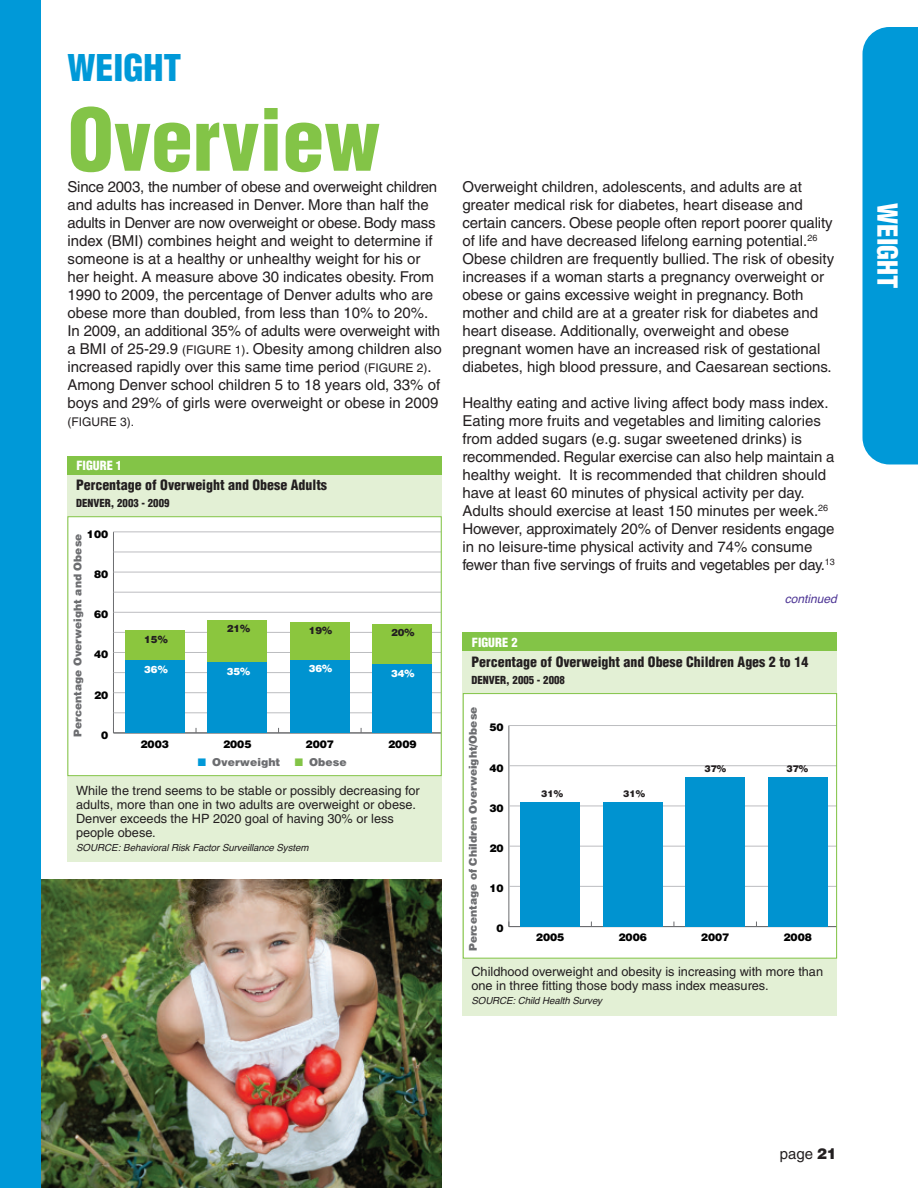
<style>
.page{position:relative;width:918px;height:1188px;background:#fff}
.page>*{position:absolute;margin:0;border:0;box-sizing:border-box;transform-origin:0 0}
.t1{font:900 condensed 83.7px "Helvetica";color:#83c447}
.t2{font:900 condensed 36px "Helvetica";color:#0099d8}
.t3{font:900 condensed 27px "Helvetica";color:#fff}
.t4{font:15px/18px "Helvetica";color:#231f20}
.t5{font:900 condensed 13.95px "Helvetica";color:#231f20}
.t6{font:12.75px/14px "Helvetica";color:#231f20}
.t7{font:900 condensed 12.45px "Helvetica";color:#fff}
.t8{font:12px "Helvetica";color:#231f20}
.t9{font:12px "Helvetica Oblique TT";color:#4d3595}
.t10{font:900 10.95px "Helvetica";color:#6c6d70}
.t11{font:900 condensed 10.8px "Helvetica";color:#231f20}
.t12{font:900 10.65px "Helvetica";color:#6c6d70}
.t13{font:900 10.65px "Helvetica";color:#000}
.t14{font:900 10.05px "Helvetica";color:#231f20}
.t15{font:900 10.05px "Helvetica";color:#fff}
.t16{font:9.75px "Helvetica Oblique TT";letter-spacing:-.01em;color:#231f20}
.t17{font:900 9.3px "Helvetica";color:#231f20}
.s1{font-size:12px}
.s2{color:#0099d8}
.s3{color:#83c447}
.s4{font-weight:900}
</style>
<div class="page">
<img style="left:40px;top:879px;width:402px;height:309px">
<div style="left:862px;top:27px;width:56px;height:437px;background:#0099d8"></div>
<div style="left:0;top:0;width:40px;height:1188px;background:#0099d8"></div>
<div style="left:68px;top:456px;width:374px;height:405px;background:#e3f0d5"></div>
<div style="left:68px;top:456px;width:374px;height:18px;background:#83c447"></div>
<div style="left:68px;top:517px;width:373px;height:258px;background:#fff"></div>
<hr style="left:113px;top:532px;width:1px;height:201px;background:#6c6d70">
<hr style="left:113px;top:733px;width:328px;height:1px;background:#6c6d70">
<hr style="left:113px;top:712px;width:328px;height:1px;background:#bcbdc0">
<hr style="left:113px;top:692px;width:328px;height:1px;background:#bcbdc0">
<hr style="left:113px;top:672px;width:328px;height:1px;background:#bcbdc0">
<hr style="left:113px;top:652px;width:328px;height:1px;background:#bcbdc0">
<hr style="left:113px;top:632px;width:328px;height:1px;background:#bcbdc0">
<hr style="left:113px;top:612px;width:328px;height:1px;background:#bcbdc0">
<hr style="left:113px;top:592px;width:328px;height:1px;background:#bcbdc0">
<hr style="left:113px;top:572px;width:328px;height:1px;background:#bcbdc0">
<hr style="left:113px;top:552px;width:328px;height:1px;background:#bcbdc0">
<hr style="left:113px;top:532px;width:328px;height:1px;background:#bcbdc0">
<div style="left:125px;top:630px;width:59px;height:31px;background:#8bc63e"></div>
<div style="left:208px;top:620px;width:59px;height:43px;background:#8bc63e"></div>
<div style="left:290px;top:622px;width:60px;height:39px;background:#8bc63e"></div>
<div style="left:373px;top:624px;width:59px;height:41px;background:#8bc63e"></div>
<div style="left:125px;top:661px;width:59px;height:72px;background:#0093d0"></div>
<div style="left:208px;top:663px;width:59px;height:70px;background:#0093d0"></div>
<div style="left:290px;top:661px;width:60px;height:72px;background:#0093d0"></div>
<div style="left:373px;top:665px;width:59px;height:68px;background:#0093d0"></div>
<div style="left:68px;top:516px;width:374px;height:260px;border:1px solid #83c447"></div>
<div style="left:463px;top:633px;width:374px;height:382px;background:#e3f0d5"></div>
<div style="left:463px;top:633px;width:374px;height:18px;background:#83c447"></div>
<div style="left:464px;top:694px;width:372px;height:264px;background:#fff"></div>
<hr style="left:509px;top:726px;width:1px;height:201px;background:#6c6d70">
<hr style="left:509px;top:926px;width:327px;height:1px;background:#6c6d70">
<hr style="left:509px;top:886px;width:327px;height:1px;background:#bcbdc0">
<hr style="left:509px;top:846px;width:327px;height:1px;background:#bcbdc0">
<hr style="left:509px;top:806px;width:327px;height:1px;background:#bcbdc0">
<hr style="left:509px;top:765px;width:327px;height:1px;background:#bcbdc0">
<hr style="left:509px;top:725px;width:327px;height:1px;background:#bcbdc0">
<div style="left:520px;top:802px;width:60px;height:125px;background:#0093d0"></div>
<div style="left:603px;top:802px;width:59px;height:125px;background:#0093d0"></div>
<div style="left:685px;top:777px;width:60px;height:150px;background:#0093d0"></div>
<div style="left:768px;top:777px;width:59px;height:150px;background:#0093d0"></div>
<div style="left:463px;top:693px;width:374px;height:266px;border:1px solid #83c447"></div>
<h2 class="t2" style="left:68px;top:48px;width:115px">WEIGHT</h2>
<h1 class="t1" style="left:68px;top:93px;width:314px">Overview</h1>
<p class="t4" style="left:67px;top:179px;width:376px">Since 2003, the number of obese and overweight children and adults has increased in Denver. More than half the adults in Denver are now overweight or obese. Body mass index (BMI) combines height and weight to determine if someone is at a healthy or unhealthy weight for his or her height. A measure above 30 indicates obesity. From 1990 to 2009, the percentage of Denver adults who are obese more than doubled, from less than 10% to 20%.<br>In 2009, an additional 35% of adults were overweight with a BMI of 25-29.9 <span class="s1">(FIGURE 1)</span>. Obesity among children also increased rapidly over this same time period <span class="s1">(FIGURE 2)</span>.<br>Among Denver school children 5 to 18 years old, 33% of boys and 29% of girls were overweight or obese in 2009</p>
<p class="t8" style="left:68px;top:417px;width:68px">(FIGURE 3).</p>
<p class="t7" style="left:76px;top:458px;width:47px">FIGURE 1</p>
<p class="t5" style="left:76px;top:477px;width:253px">Percentage of Overweight and Obese Adults</p>
<p class="t11" style="left:76px;top:497px;width:95px">DENVER, 2003 - 2009</p>
<p class="t13" style="left:87px;top:528px;width:23px">100</p>
<p class="t12" style="left:72px;top:737px;width:204px;rotate:-90deg">Percentage Overweight and Obese</p>
<p class="t13" style="left:94px;top:568px;width:16px">80</p>
<p class="t13" style="left:94px;top:608px;width:16px">60</p>
<p class="t13" style="left:94px;top:648px;width:16px">40</p>
<p class="t13" style="left:94px;top:689px;width:16px">20</p>
<p class="t13" style="left:101px;top:729px;width:9px">0</p>
<p class="t14" style="left:144px;top:633px;width:25px">15%</p>
<p class="t15" style="left:144px;top:663px;width:25px">36%</p>
<p class="t14" style="left:227px;top:623px;width:25px">21%</p>
<p class="t15" style="left:227px;top:665px;width:25px">35%</p>
<p class="t14" style="left:309px;top:625px;width:25px">19%</p>
<p class="t15" style="left:309px;top:663px;width:25px">36%</p>
<p class="t14" style="left:391px;top:627px;width:25px">20%</p>
<p class="t15" style="left:391px;top:667px;width:25px">34%</p>
<p class="t13" style="left:141px;top:738px;width:30px">2003</p>
<p class="t13" style="left:223px;top:738px;width:30px">2005</p>
<p class="t13" style="left:306px;top:738px;width:30px">2007</p>
<p class="t13" style="left:388px;top:738px;width:30px">2009</p>
<p class="t10" style="left:198px;top:756px;width:84px"><span class="s2">■</span> Overweight</p>
<p class="t10" style="left:295px;top:756px;width:53px"><span class="s3">■</span> Obese</p>
<p class="t6" style="left:76px;top:785px;width:345px">While the trend seems to be stable or possibly decreasing for adults, more than one in two adults are overweight or obese.<br>Denver exceeds the HP 2020 goal of having 30% or less people obese.</p>
<p class="t16" style="left:76px;top:842px;width:234px">SOURCE: Behavioral Risk Factor Surveillance System</p>
<p class="t4" style="left:462px;top:179px;width:373px">Overweight children, adolescents, and adults are at greater medical risk for diabetes, heart disease and certain cancers. Obese people often report poorer quality of life and have decreased lifelong earning potential.<sup>26<br></sup>Obese children are frequently bullied. The risk of obesity increases if a woman starts a pregnancy overweight or obese or gains excessive weight in pregnancy. Both mother and child are at a greater risk for diabetes and heart disease. Additionally, overweight and obese pregnant women have an increased risk of gestational diabetes, high blood pressure, and Caesarean sections.</p>
<p class="t4" style="left:462px;top:395px;width:374px">Healthy eating and active living affect body mass index.<br>Eating more fruits and vegetables and limiting calories from added sugars (e.g. sugar sweetened drinks) is recommended. Regular exercise can also help maintain a healthy weight. It is recommended that children should have at least 60 minutes of physical activity per day.<br>Adults should exercise at least 150 minutes per week.<sup>26<br></sup>However, approximately 20% of Denver residents engage in no leisure-time physical activity and 74% consume fewer than five servings of fruits and vegetables per day.<sup>13</sup></p>
<p class="t7" style="left:472px;top:635px;width:47px">FIGURE 2</p>
<p class="t9" style="left:785px;top:592px;width:54px">continued</p>
<p class="t5" style="left:471px;top:654px;width:338px">Percentage of Overweight and Obese Children Ages 2 to 14</p>
<p class="t11" style="left:471px;top:674px;width:95px">DENVER, 2005 - 2008</p>
<p class="t12" style="left:467px;top:951px;width:246px;rotate:-90deg">Percentage of Children Overweight/Obese</p>
<p class="t13" style="left:489px;top:721px;width:16px">50</p>
<p class="t13" style="left:489px;top:762px;width:16px">40</p>
<p class="t13" style="left:489px;top:802px;width:16px">30</p>
<p class="t13" style="left:489px;top:842px;width:16px">20</p>
<p class="t13" style="left:489px;top:882px;width:16px">10</p>
<p class="t13" style="left:497px;top:922px;width:9px">0</p>
<p class="t17" style="left:541px;top:788px;width:23px">31%</p>
<p class="t17" style="left:623px;top:788px;width:23px">31%</p>
<p class="t17" style="left:704px;top:764px;width:23px">37%</p>
<p class="t17" style="left:786px;top:764px;width:23px">37%</p>
<p class="t13" style="left:536px;top:931px;width:30px">2005</p>
<p class="t13" style="left:618px;top:931px;width:30px">2006</p>
<p class="t13" style="left:701px;top:931px;width:30px">2007</p>
<p class="t13" style="left:783px;top:931px;width:30px">2008</p>
<p class="t6" style="left:471px;top:966px;width:353px">Childhood overweight and obesity is increasing with more than one in three fitting those body mass index measures.</p>
<p class="t16" style="left:471px;top:995px;width:132px">SOURCE: Child Health Survey</p>
<h3 class="t3" style="left:903px;top:203px;width:87px;rotate:90deg">WEIGHT</h3>
<p class="t4" style="left:780px;top:1146px;width:59px">page <span class="s4">21</span></p>
</div>
